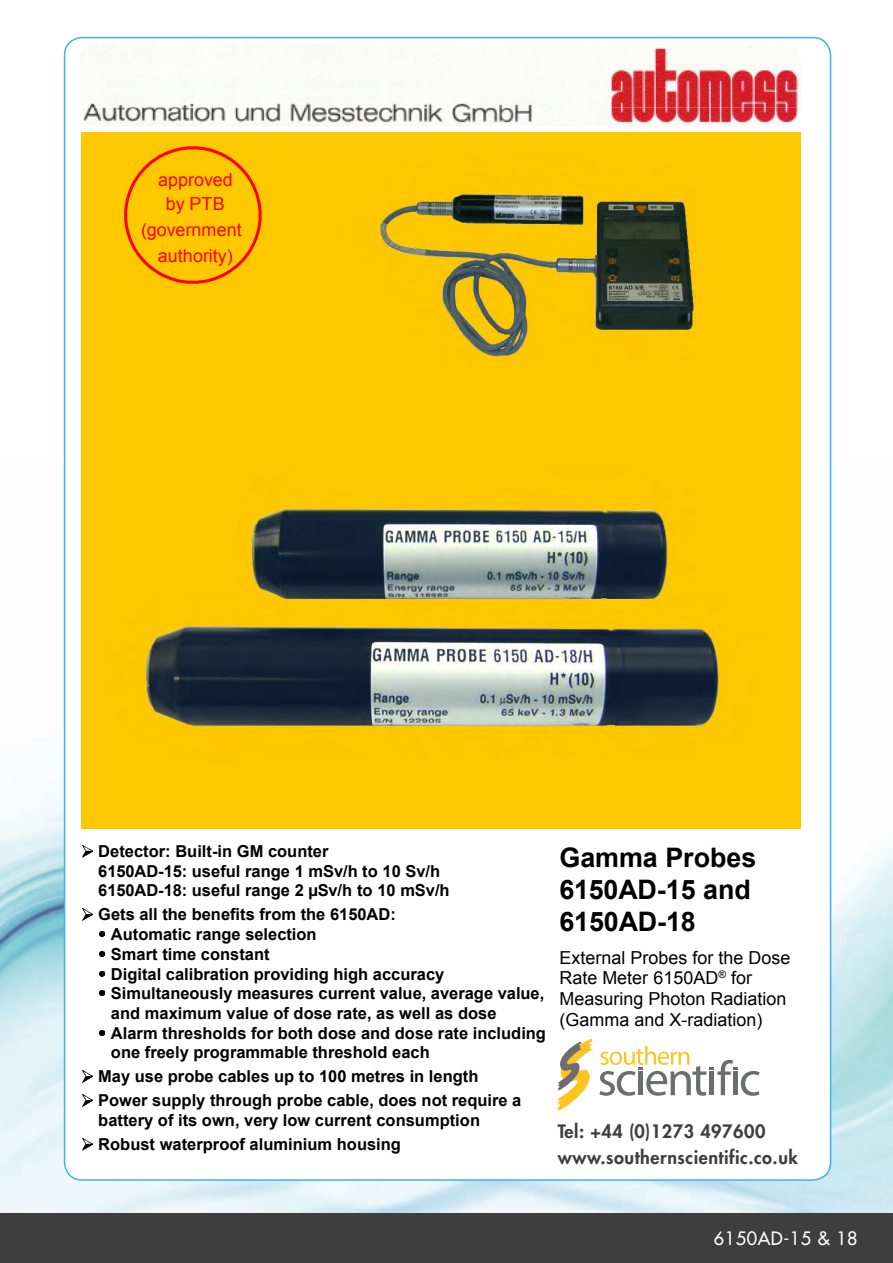
<style>
.page{position:relative;width:893px;height:1263px;background:#fff}
.page>*{position:absolute;margin:0;border:0;box-sizing:border-box;transform-origin:0 0}
.t1{font:700 26.85px/32px "Arial";color:#000}
.t2{font:800 18px/25.8px "Futura Std";letter-spacing:.03em;color:#3e3e3f}
.t3{font:500 18px "Futura Std";letter-spacing:.03em;color:#fff}
.t4{font:17.85px/20.5px "Arial";color:#000}
.t5{font:17.85px/25px "Arial";letter-spacing:.005em;color:#f00;text-align:center}
.t6{font:700 16.5px/19.6px "Arial";color:#000}
.t7{font:13.5px "Arial";letter-spacing:.005em;color:#000}
</style>
<div class="page">
<img style="left:0;top:461px;width:893px;height:752px">
<div style="left:0;top:1213px;width:893px;height:50px;background:#3e3e3f"></div>
<div style="left:65px;top:38px;width:766px;height:1142px;background:#fff;border-radius:18px"></div>
<img style="left:80px;top:44px;width:721px;height:82px">
<img style="left:81px;top:133px;width:720px;height:695px">
<svg style="left:82px;top:845px;width:11px;height:12px"></svg>
<svg style="left:82px;top:909px;width:11px;height:11px"></svg>
<svg style="left:100px;top:932px;width:5px;height:5px"></svg>
<svg style="left:100px;top:951px;width:5px;height:5px"></svg>
<svg style="left:100px;top:971px;width:5px;height:5px"></svg>
<svg style="left:100px;top:991px;width:5px;height:5px"></svg>
<svg style="left:100px;top:1030px;width:5px;height:5px"></svg>
<svg style="left:82px;top:1070px;width:11px;height:12px"></svg>
<svg style="left:82px;top:1094px;width:11px;height:12px"></svg>
<svg style="left:82px;top:1138px;width:11px;height:12px"></svg>
<svg style="left:120px;top:102px;width:295px;height:184px;background:#f7c525"></svg>
<svg style="left:558px;top:1039px;width:34px;height:71px"></svg>
<svg style="left:599px;top:1046px;width:161px;height:50px"></svg>
<p class="t5" style="left:158px;top:167px;width:76px">approved</p>
<p class="t5" style="left:141px;top:218px;width:102px">(government authority)</p>
<p class="t5" style="left:166px;top:191px;width:60px">by PTB</p>
<p class="t6" style="left:98px;top:842px;width:353px">Detector: Built-in GM counter<br>6150AD-15: useful range 1 mSv/h to 10 Sv/h<br>6150AD-18: useful range 2 µSv/h to 10 mSv/h</p>
<p class="t6" style="left:111px;top:905px;width:437px;text-indent:-13px">Gets all the benefits from the 6150AD:<br>Automatic range selection<br>Smart time constant<br>Digital calibration providing high accuracy Simultaneously measures current value, average value, and maximum value of dose rate, as well as dose Alarm thresholds for both dose and dose rate including one freely programmable threshold each</p>
<p class="t6" style="left:98px;top:1065px;width:425px;line-height:24px">May use probe cables up to 100 metres in length<br>Power supply through probe cable, does not require a</p>
<p class="t6" style="left:98px;top:1108px;width:383px;line-height:24px">battery of its own, very low current consumption<br>Robust waterproof aluminium housing</p>
<h1 class="t1" style="left:559px;top:842px;width:198px">Gamma Probes<br>6150AD-15 and<br>6150AD-18</h1>
<p class="t4" style="left:559px;top:947px;width:232px">External Probes for the Dose<br>Rate Meter 6150AD<sup>®</sup> for<br>Measuring Photon Radiation (Gamma and X-radiation)</p>
<p class="t2" style="left:558px;top:1118px;width:242px">Tel: +44 (0)1273 497600 www.southernscientific.co.uk</p>
<p class="t7" style="left:559px;top:1122px;width:214px">6150AD<sup>®</sup> is our trademark (German</p>
<p class="t3" style="left:714px;top:1226px;width:145px">6150AD-15 &amp; 18</p>
</div>
